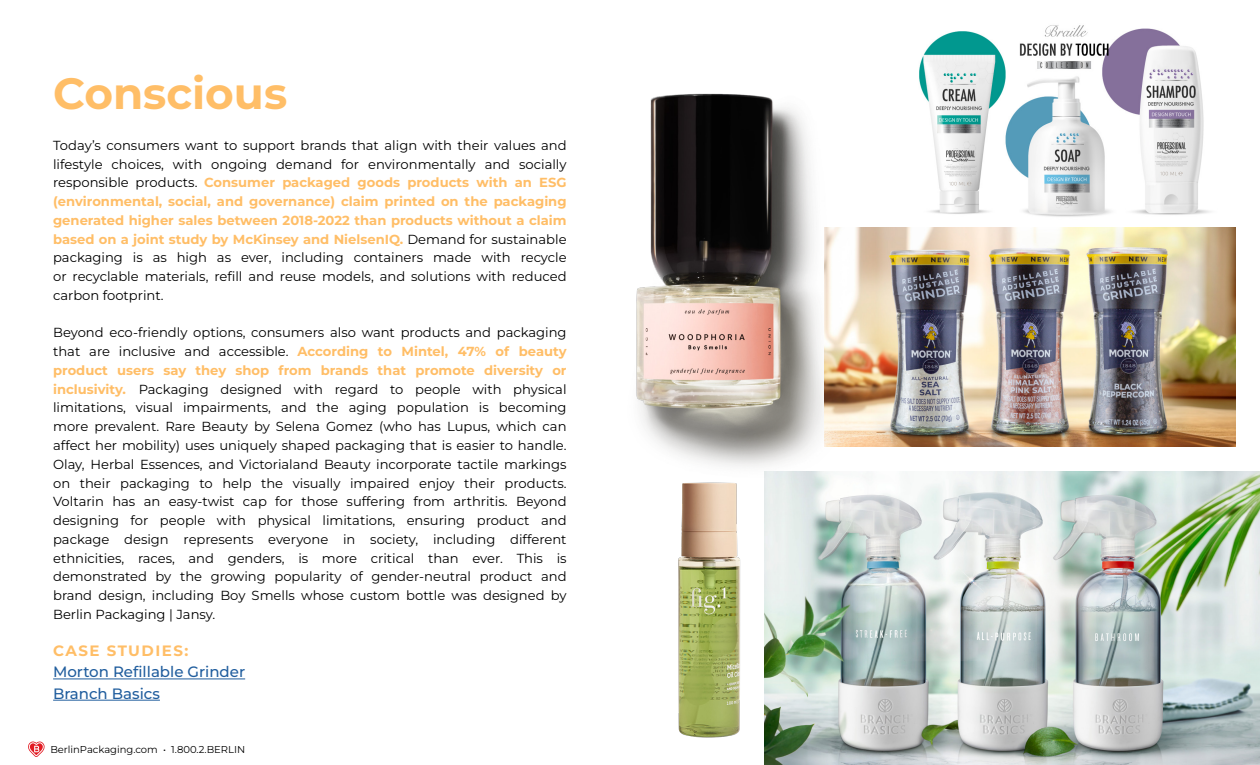
<style>
.page{position:relative;width:1260px;height:765px;background:#fff}
.page>*{position:absolute;margin:0;border:0;box-sizing:border-box;transform-origin:0 0}
.t1{font:700 43.75px "Montserrat";color:#ffbe67}
.t2{font:500 15px/21.2px "Montserrat";color:#215e9e}
.t3{font:700 15px "Montserrat";letter-spacing:.1em;color:#ffbe67}
.t4{font:13.12px/18.8px "Montserrat";color:#000;text-align:justify}
.t5{font:10px "Montserrat";color:#000}
.s1{font-weight:700;color:#ffbe67}
</style>
<div class="page">
<svg style="left:28px;top:741px;width:17px;height:16px"></svg>
<img style="left:636px;top:93px;width:265px;height:391px">
<img style="left:901px;top:25px;width:329px;height:203px">
<img style="left:765px;top:471px;width:495px;height:294px">
<img style="left:825px;top:228px;width:411px;height:219px">
<img style="left:667px;top:469px;width:84px;height:269px">
<hr style="left:53px;top:679px;width:192px;height:1px;background:#215e9e">
<hr style="left:53px;top:700px;width:107px;height:1px;background:#215e9e">
<h1 class="t1" style="left:53px;top:62px;width:236px">Conscious</h1>
<p class="t4" style="left:53px;top:135px;width:515px">Today’s consumers want to support brands that align with their values and lifestyle choices, with ongoing demand for environmentally and socially responsible products. <span class="s1">Consumer packaged goods products with an ESG (environmental, social, and governance) claim printed on the packaging generated higher sales between 2018-2022 than products without a claim based on a joint study by McKinsey and NielsenIQ.</span> Demand for sustainable packaging is as high as ever, including containers made with recycle or recyclable materials, refill and reuse models, and solutions with reduced carbon footprint.</p>
<p class="t4" style="left:53px;top:323px;width:515px">Beyond eco-friendly options, consumers also want products and packaging that are inclusive and accessible. <span class="s1">According to Mintel, 47% of beauty product users say they shop from brands that promote diversity or inclusivity.</span> Packaging designed with regard to people with physical limitations, visual impairments, and the aging population is becoming more prevalent. Rare Beauty by Selena Gomez (who has Lupus, which can affect her mobility) uses uniquely shaped packaging that is easier to handle.<br>Olay, Herbal Essences, and Victorialand Beauty incorporate tactile markings on their packaging to help the visually impaired enjoy their products.<br>Voltarin has an easy-twist cap for those suffering from arthritis. Beyond designing for people with physical limitations, ensuring product and package design represents everyone in society, including different ethnicities, races, and genders, is more critical than ever. This is demonstrated by the growing popularity of gender-neutral product and brand design, including Boy Smells whose custom bottle was designed by Berlin Packaging | Jansy.</p>
<p class="t3" style="left:53px;top:640px;width:137px">CASE STUDIES:</p>
<p class="t2" style="left:53px;top:661px;width:194px">Morton Refillable Grinder<br>Branch Basics</p>
<p class="t5" style="left:50px;top:742px;width:196px">BerlinPackaging.com • 1.800.2.BERLIN</p>
</div>
